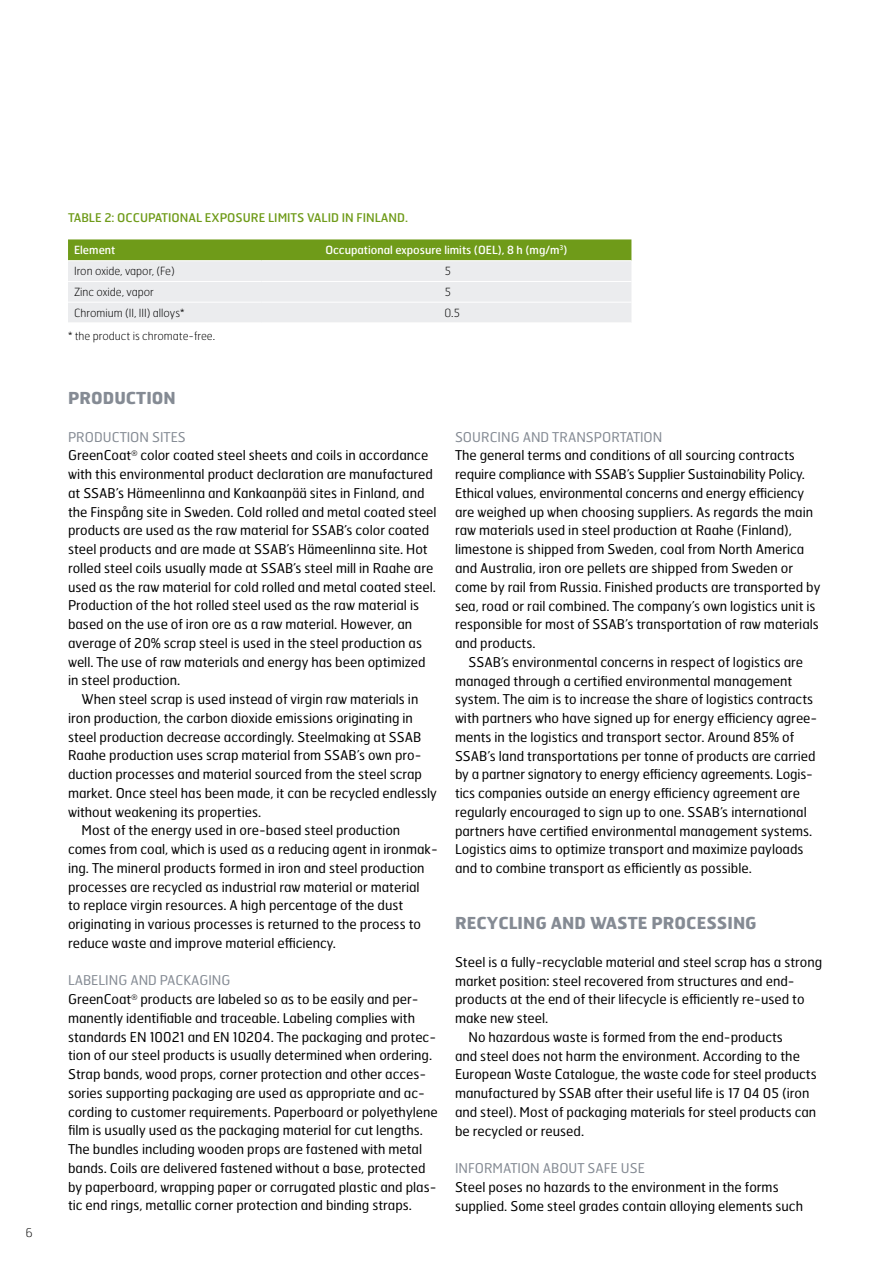
<style>
.page{position:relative;width:893px;height:1263px;background:#fff}
.page>*{position:absolute;margin:0;border:0;box-sizing:border-box;transform-origin:0 0}
.t1{font:700 16.5px "Hermes FB";color:#858b94}
.t2{font:13.5px/18.8px "Hermes FB";color:#000}
.t3{font:13.5px "Hermes FB";color:#858b94}
.t4{font:12px "Hermes FB";color:#6f9b19}
.t5{font:100 12px "Hermes FB";color:#000}
.t6{font:100 11.25px "Hermes FB";color:#000}
.t7{font:11.25px "Hermes FB";color:#fff}
.s1{color:#858b94}
</style>
<div class="page">
<svg style="left:68px;top:239px;width:563px;height:83px;background:#cbd7b7"></svg>
<hr style="left:68px;top:260px;width:193px;height:1px;background:#fff">
<hr style="left:261px;top:260px;width:370px;height:1px;background:#fff">
<hr style="left:68px;top:281px;width:193px;height:1px;background:#fff">
<hr style="left:261px;top:281px;width:370px;height:1px;background:#fff">
<hr style="left:68px;top:302px;width:193px;height:1px;background:#fff">
<hr style="left:261px;top:302px;width:370px;height:1px;background:#fff">
<p class="t5" style="left:26px;top:1225px;width:9px">6</p>
<p class="t4" style="left:68px;top:210px;width:341px">TABLE 2: OCCUPATIONAL EXPOSURE LIMITS VALID IN FINLAND.</p>
<p class="t7" style="left:74px;top:243px;width:43px">Element</p>
<p class="t7" style="left:325px;top:243px;width:244px">Occupational exposure limits (OEL), 8 h (mg/m<sup>3</sup>)</p>
<p class="t6" style="left:74px;top:264px;width:102px">Iron oxide, vapor, (Fe)</p>
<p class="t6" style="left:444px;top:264px;width:8px">5</p>
<p class="t6" style="left:74px;top:285px;width:81px">Zinc oxide, vapor</p>
<p class="t6" style="left:444px;top:285px;width:8px">5</p>
<p class="t6" style="left:74px;top:306px;width:112px">Chromium (II, III) alloys*</p>
<p class="t6" style="left:444px;top:306px;width:18px">0.5</p>
<p class="t6" style="left:68px;top:329px;width:149px">* the product is chromate-free.</p>
<p class="t1" style="left:68px;top:387px;width:109px">PRODUCTION</p>
<p class="t2" style="left:68px;top:427px;width:370px"><span class="s1">PRODUCTION SITES<br></span>GreenCoat<sup>®</sup> color coated steel sheets and coils in accordance with this environmental product declaration are manufactured at SSAB’s Hämeenlinna and Kankaanpää sites in Finland, and the Finspång site in Sweden. Cold rolled and metal coated steel products are used as the raw material for SSAB’s color coated steel products and are made at SSAB’s Hämeenlinna site. Hot rolled steel coils usually made at SSAB’s steel mill in Raahe are used as the raw material for cold rolled and metal coated steel.<br>Production of the hot rolled steel used as the raw material is based on the use of iron ore as a raw material. However, an average of 20% scrap steel is used in the steel production as well. The use of raw materials and energy has been optimized in steel production.</p>
<p class="t2" style="left:82px;top:689px;width:338px">When steel scrap is used instead of virgin raw materials in</p>
<p class="t2" style="left:68px;top:708px;width:346px">iron production, the carbon dioxide emissions originating in</p>
<p class="t2" style="left:68px;top:727px;width:355px">steel production decrease accordingly. Steelmaking at SSAB</p>
<p class="t2" style="left:68px;top:746px;width:355px">Raahe production uses scrap material from SSAB’s own pro-</p>
<p class="t2" style="left:68px;top:764px;width:356px">duction processes and material sourced from the steel scrap</p>
<p class="t2" style="left:68px;top:783px;width:370px">market. Once steel has been made, it can be recycled endlessly</p>
<p class="t2" style="left:68px;top:802px;width:195px">without weakening its properties.</p>
<p class="t2" style="left:82px;top:821px;width:320px">Most of the energy used in ore-based steel production</p>
<p class="t2" style="left:68px;top:839px;width:371px">comes from coal, which is used as a reducing agent in ironmak-</p>
<p class="t2" style="left:68px;top:858px;width:358px">ing. The mineral products formed in iron and steel production</p>
<p class="t2" style="left:68px;top:877px;width:353px">processes are recycled as industrial raw material or material</p>
<p class="t2" style="left:68px;top:896px;width:337px">to replace virgin resources. A high percentage of the dust</p>
<p class="t2" style="left:68px;top:914px;width:355px">originating in various processes is returned to the process to</p>
<p class="t2" style="left:68px;top:933px;width:269px">reduce waste and improve material efficiency.</p>
<p class="t2" style="left:68px;top:971px;width:371px"><span class="s1">LABELING AND PACKAGING<br></span>GreenCoat<sup>®</sup> products are labeled so as to be easily and per&shy;manently identifiable and traceable. Labeling complies with standards EN 10021 and EN 10204. The packaging and protec&shy;tion of our steel products is usually determined when ordering.<br>Strap bands, wood props, corner protection and other acces&shy;sories supporting packaging are used as appropriate and ac&shy;cording to customer requirements. Paperboard or polyethylene film is usually used as the packaging material for cut lengths.<br>The bundles including wooden props are fastened with metal bands. Coils are delivered fastened without a base, protected by paperboard, wrapping paper or corrugated plastic and plas&shy;tic end rings, metallic corner protection and binding straps.</p>
<p class="t3" style="left:455px;top:428px;width:209px">SOURCING AND TRANSPORTATION</p>
<p class="t2" style="left:455px;top:446px;width:367px">The general terms and conditions of all sourcing contracts require compliance with SSAB’s Supplier Sustainability Policy.<br>Ethical values, environmental concerns and energy efficiency are weighed up when choosing suppliers. As regards the main raw materials used in steel production at Raahe (Finland), limestone is shipped from Sweden, coal from North America and Australia, iron ore pellets are shipped from Sweden or come by rail from Russia. Finished products are transported by sea, road or rail combined. The company’s own logistics unit is responsible for most of SSAB’s transportation of raw materials and products.</p>
<p class="t2" style="left:455px;top:652px;width:364px;text-indent:14px">SSAB’s environmental concerns in respect of logistics are managed through a certified environmental management system. The aim is to increase the share of logistics contracts with partners who have signed up for energy efficiency agree&shy;ments in the logistics and transport sector. Around 85% of SSAB’s land transportations per tonne of products are carried by a partner signatory to energy efficiency agreements. Logis&shy;tics companies outside an energy efficiency agreement are regularly encouraged to sign up to one. SSAB’s international partners have certified environmental management systems.<br>Logistics aims to optimize transport and maximize payloads and to combine transport as efficiently as possible.</p>
<p class="t1" style="left:455px;top:912px;width:303px">RECYCLING AND WASTE PROCESSING</p>
<p class="t2" style="left:455px;top:952px;width:369px">Steel is a fully-recyclable material and steel scrap has a strong</p>
<p class="t2" style="left:455px;top:971px;width:341px">market position: steel recovered from structures and end-</p>
<p class="t2" style="left:455px;top:989px;width:351px">products at the end of their lifecycle is efficiently re-used to</p>
<p class="t2" style="left:455px;top:1008px;width:95px">make new steel.</p>
<p class="t2" style="left:468px;top:1027px;width:316px">No hazardous waste is formed from the end-products</p>
<p class="t2" style="left:455px;top:1046px;width:346px">and steel does not harm the environment. According to the</p>
<p class="t2" style="left:455px;top:1064px;width:363px">European Waste Catalogue, the waste code for steel products</p>
<p class="t2" style="left:455px;top:1083px;width:356px">manufactured by SSAB after their useful life is 17 04 05 (iron</p>
<p class="t2" style="left:455px;top:1102px;width:363px">and steel). Most of packaging materials for steel products can</p>
<p class="t2" style="left:455px;top:1121px;width:131px">be recycled or reused.</p>
<p class="t3" style="left:455px;top:1159px;width:191px">INFORMATION ABOUT SAFE USE</p>
<p class="t2" style="left:455px;top:1177px;width:350px">Steel poses no hazards to the environment in the forms supplied. Some steel grades contain alloying elements such</p>
</div>
